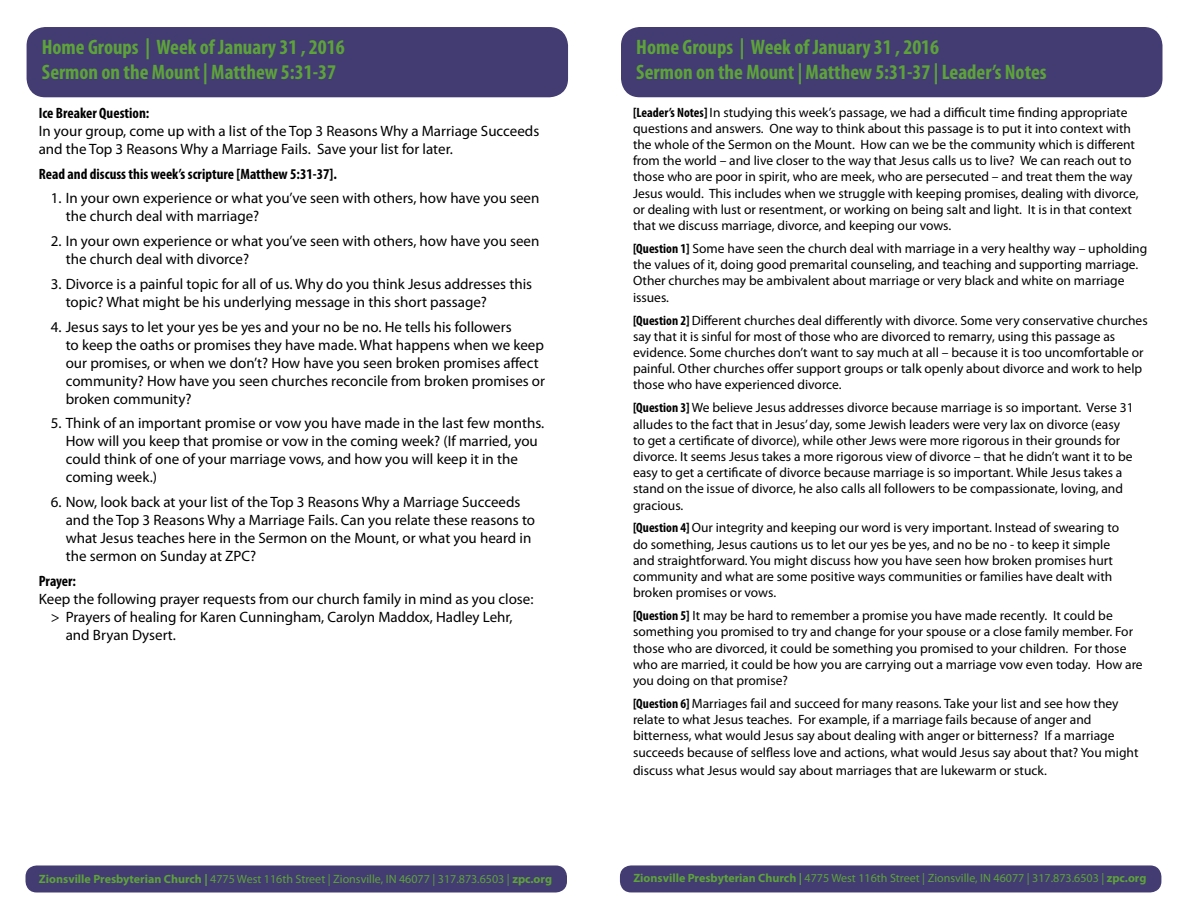
<style>
.page{position:relative;width:1188px;height:918px;background:#fff}
.page>*{position:absolute;margin:0;border:0;box-sizing:border-box;transform-origin:0 0}
.t1{font:700 condensed 21px/25.2px "Myriad Pro";color:#5da33a}
.t2{font:15px/18px "Myriad Pro";color:#000}
.t3{font:700 condensed 15px "Myriad Pro";color:#000}
.t4{font:13.5px/16.2px "Myriad Pro";color:#000}
.t5{font:12px "Myriad Pro";color:#5da33a}
.s1{font-weight:700}
.s2{font-weight:700;font-stretch:condensed}
</style>
<div class="page">
<div style="left:27px;top:28px;width:540px;height:69px;background:#433c72;border-radius:18px"></div>
<div style="left:27px;top:27px;width:541px;height:70px;border:2px solid #433c72;border-radius:18px"></div>
<div style="left:26px;top:866px;width:540px;height:26px;background:#433c72;border-radius:10px"></div>
<div style="left:26px;top:865px;width:541px;height:27px;border:2px solid #433c72;border-radius:10px"></div>
<div style="left:622px;top:28px;width:540px;height:69px;background:#433c72;border-radius:18px"></div>
<div style="left:621px;top:27px;width:541px;height:70px;border:2px solid #433c72;border-radius:18px"></div>
<div style="left:621px;top:866px;width:540px;height:26px;background:#433c72;border-radius:10px"></div>
<div style="left:620px;top:865px;width:541px;height:27px;border:2px solid #433c72;border-radius:10px"></div>
<h1 class="t1" style="left:42px;top:35px;width:304px">Home Groups | Week of January 31 , 2016<br>Sermon on the Mount | Matthew 5:31-37</h1>
<p class="t3" style="left:39px;top:105px;width:112px">Ice Breaker Question:</p>
<p class="t2" style="left:39px;top:122px;width:502px">In your group, come up with a list of the Top 3 Reasons Why a Marriage Succeeds and the Top 3 Reasons Why a Marriage Fails. Save your list for later.</p>
<p class="t3" style="left:39px;top:165px;width:300px">Read and discuss this week’s scripture [Matthew 5:31-37].</p>
<p class="t2" style="left:66px;top:190px;width:475px;text-indent:-15px">1. In your own experience or what you’ve seen with others, how have you seen the church deal with marriage?</p>
<p class="t2" style="left:66px;top:232px;width:475px;text-indent:-15px">2. In your own experience or what you’ve seen with others, how have you seen the church deal with divorce?</p>
<p class="t2" style="left:66px;top:275px;width:468px;text-indent:-15px">3. Divorce is a painful topic for all of us. Why do you think Jesus addresses this topic? What might be his underlying message in this short passage?</p>
<p class="t2" style="left:66px;top:318px;width:481px;text-indent:-15px">4. Jesus says to let your yes be yes and your no be no. He tells his followers<br>to keep the oaths or promises they have made. What happens when we keep our promises, or when we don’t? How have you seen broken promises affect community? How have you seen churches reconcile from broken promises or broken community?</p>
<p class="t2" style="left:66px;top:415px;width:480px;text-indent:-15px">5. Think of an important promise or vow you have made in the last few months.<br>How will you keep that promise or vow in the coming week? (If married, you could think of one of your marriage vows, and how you will keep it in the coming week.)</p>
<p class="t2" style="left:66px;top:493px;width:471px;text-indent:-15px">6. Now, look back at your list of the Top 3 Reasons Why a Marriage Succeeds and the Top 3 Reasons Why a Marriage Fails. Can you relate these reasons to what Jesus teaches here in the Sermon on the Mount, or what you heard in the sermon on Sunday at ZPC?</p>
<p class="t3" style="left:39px;top:573px;width:39px">Prayer:</p>
<p class="t2" style="left:39px;top:590px;width:496px">Keep the following prayer requests from our church family in mind as you close:</p>
<p class="t2" style="left:51px;top:608px;width:463px">&gt; Prayers of healing for Karen Cunningham, Carolyn Maddox, Hadley Lehr,</p>
<p class="t2" style="left:66px;top:626px;width:112px">and Bryan Dysert.</p>
<p class="t5" style="left:39px;top:872px;width:515px"><span class="s1">Zionsville Presbyterian Church |</span> 4775 West 116th Street | Zionsville, IN 46077 | 317.873.6503 | <span class="s1">zpc.org</span></p>
<h1 class="t1" style="left:636px;top:34px;width:412px">Home Groups | Week of January 31 , 2016<br>Sermon on the Mount | Matthew 5:31-37 | Leader’s Notes</h1>
<p class="t4" style="left:633px;top:104px;width:507px"><span class="s2">[Leader’s Notes]</span> In studying this week’s passage, we had a difficult time finding appropriate questions and answers. One way to think about this passage is to put it into context with the whole of the Sermon on the Mount. How can we be the community which is different from the world – and live closer to the way that Jesus calls us to live? We can reach out to those who are poor in spirit, who are meek, who are persecuted – and treat them the way Jesus would. This includes when we struggle with keeping promises, dealing with divorce, or dealing with lust or resentment, or working on being salt and light. It is in that context that we discuss marriage, divorce, and keeping our vows.</p>
<p class="t4" style="left:633px;top:241px;width:516px"><span class="s2">[Question 1]</span> Some have seen the church deal with marriage in a very healthy way – upholding the values of it, doing good premarital counseling, and teaching and supporting marriage.<br>Other churches may be ambivalent about marriage or very black and white on marriage issues.</p>
<p class="t4" style="left:633px;top:312px;width:516px"><span class="s2">[Question 2]</span> Different churches deal differently with divorce. Some very conservative churches say that it is sinful for most of those who are divorced to remarry, using this passage as evidence. Some churches don’t want to say much at all – because it is too uncomfortable or painful. Other churches offer support groups or talk openly about divorce and work to help those who have experienced divorce.</p>
<p class="t4" style="left:633px;top:400px;width:502px"><span class="s2">[Question 3]</span> We believe Jesus addresses divorce because marriage is so important. Verse 31 alludes to the fact that in Jesus’ day, some Jewish leaders were very lax on divorce (easy to get a certificate of divorce), while other Jews were more rigorous in their grounds for divorce. It seems Jesus takes a more rigorous view of divorce – that he didn’t want it to be easy to get a certificate of divorce because marriage is so important. While Jesus takes a stand on the issue of divorce, he also calls all followers to be compassionate, loving, and gracious.</p>
<p class="t4" style="left:633px;top:520px;width:488px"><span class="s2">[Question 4]</span> Our integrity and keeping our word is very important. Instead of swearing to do something, Jesus cautions us to let our yes be yes, and no be no - to keep it simple and straightforward. You might discuss how you have seen how broken promises hurt community and what are some positive ways communities or families have dealt with broken promises or vows.</p>
<p class="t4" style="left:633px;top:608px;width:511px"><span class="s2">[Question 5]</span> It may be hard to remember a promise you have made recently. It could be something you promised to try and change for your spouse or a close family member. For those who are divorced, it could be something you promised to your children. For those who are married, it could be how you are carrying out a marriage vow even today. How are you doing on that promise?</p>
<p class="t4" style="left:633px;top:696px;width:507px"><span class="s2">[Question 6]</span> Marriages fail and succeed for many reasons. Take your list and see how they relate to what Jesus teaches. For example, if a marriage fails because of anger and bitterness, what would Jesus say about dealing with anger or bitterness? If a marriage succeeds because of selfless love and actions, what would Jesus say about that? You might</p>
<p class="t4" style="left:633px;top:762px;width:415px">discuss what Jesus would say about marriages that are lukewarm or stuck.</p>
<p class="t5" style="left:633px;top:872px;width:515px"><span class="s1">Zionsville Presbyterian Church |</span> 4775 West 116th Street | Zionsville, IN 46077 | 317.873.6503 | <span class="s1">zpc.org</span></p>
</div>
